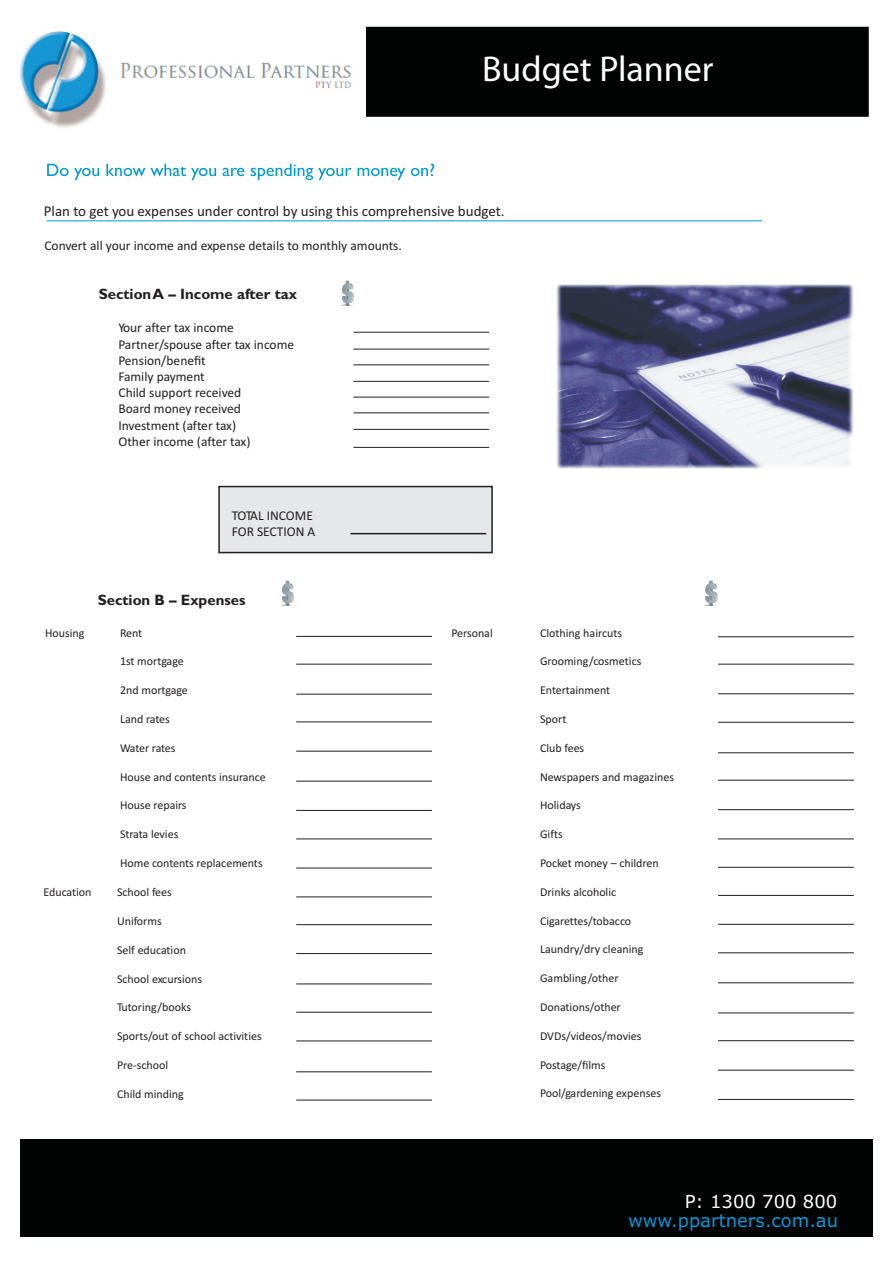
<style>
.page{position:relative;width:893px;height:1263px;background:#fff}
.page>*{position:absolute;margin:0;border:0;box-sizing:border-box;transform-origin:0 0}
.t1{font:36px "Myriad Pro";color:#fff}
.t2{font:18px "Verdana";color:#009ad7}
.t3{font:18px "Verdana";color:#fff}
.t4{font:15px "Calibri";color:#231f20}
.t5{font:700 15px "Gill Sans";color:#231f20}
.t6{font:13.5px/16.2px "Calibri";color:#231f20}
.t7{font:12px "Calibri";color:#231f20}
.t8{font:12px "Calibri";letter-spacing:-.02em;color:#231f20}
</style>
<div class="page">
<div style="left:20px;top:1139px;width:852px;height:98px;background:#010202"></div>
<div style="left:21px;top:27px;width:848px;height:90px;background:#010202;border:2px solid #010202"></div>
<img style="left:556px;top:284px;width:298px;height:184px">
<svg style="left:47px;top:164px;width:387px;height:16px"></svg>
<hr style="left:47px;top:220px;width:715px;height:1px;background:#009ad7">
<hr style="left:353px;top:364px;width:136px;height:1px;background:#231f20">
<hr style="left:353px;top:332px;width:136px;height:1px;background:#231f20">
<hr style="left:353px;top:349px;width:136px;height:1px;background:#231f20">
<hr style="left:353px;top:381px;width:136px;height:1px;background:#231f20">
<hr style="left:296px;top:636px;width:136px;height:1px;background:#231f20">
<hr style="left:296px;top:664px;width:136px;height:1px;background:#231f20">
<hr style="left:296px;top:694px;width:136px;height:1px;background:#231f20">
<hr style="left:296px;top:721px;width:136px;height:1px;background:#231f20">
<hr style="left:718px;top:664px;width:136px;height:1px;background:#231f20">
<hr style="left:718px;top:809px;width:136px;height:1px;background:#231f20">
<hr style="left:718px;top:1012px;width:136px;height:1px;background:#231f20">
<hr style="left:718px;top:838px;width:136px;height:1px;background:#231f20">
<hr style="left:718px;top:722px;width:136px;height:1px;background:#231f20">
<hr style="left:718px;top:693px;width:136px;height:1px;background:#231f20">
<hr style="left:296px;top:751px;width:136px;height:1px;background:#231f20">
<hr style="left:296px;top:781px;width:136px;height:1px;background:#231f20">
<hr style="left:296px;top:810px;width:136px;height:1px;background:#231f20">
<hr style="left:296px;top:838px;width:136px;height:1px;background:#231f20">
<hr style="left:718px;top:636px;width:136px;height:1px;background:#231f20">
<hr style="left:718px;top:780px;width:136px;height:1px;background:#231f20">
<hr style="left:718px;top:895px;width:136px;height:1px;background:#231f20">
<hr style="left:718px;top:752px;width:136px;height:1px;background:#231f20">
<hr style="left:718px;top:952px;width:136px;height:1px;background:#231f20">
<hr style="left:718px;top:924px;width:136px;height:1px;background:#231f20">
<hr style="left:718px;top:867px;width:136px;height:1px;background:#231f20">
<hr style="left:718px;top:1070px;width:136px;height:1px;background:#231f20">
<hr style="left:718px;top:1099px;width:136px;height:1px;background:#231f20">
<hr style="left:718px;top:982px;width:136px;height:1px;background:#231f20">
<hr style="left:718px;top:1040px;width:136px;height:1px;background:#231f20">
<hr style="left:296px;top:868px;width:136px;height:1px;background:#231f20">
<hr style="left:296px;top:896px;width:136px;height:1px;background:#231f20">
<hr style="left:296px;top:924px;width:136px;height:1px;background:#231f20">
<hr style="left:296px;top:983px;width:136px;height:1px;background:#231f20">
<hr style="left:296px;top:1040px;width:136px;height:1px;background:#231f20">
<hr style="left:296px;top:953px;width:136px;height:1px;background:#231f20">
<hr style="left:296px;top:1012px;width:136px;height:1px;background:#231f20">
<hr style="left:296px;top:1100px;width:136px;height:1px;background:#231f20">
<hr style="left:296px;top:1071px;width:136px;height:1px;background:#231f20">
<hr style="left:353px;top:397px;width:136px;height:1px;background:#231f20">
<hr style="left:353px;top:412px;width:136px;height:1px;background:#231f20">
<hr style="left:353px;top:429px;width:136px;height:1px;background:#231f20">
<hr style="left:353px;top:447px;width:136px;height:1px;background:#231f20">
<img style="left:705px;top:580px;width:13px;height:25px">
<img style="left:281px;top:580px;width:13px;height:25px">
<img style="left:341px;top:280px;width:13px;height:25px">
<div style="left:218px;top:486px;width:275px;height:67px;background:#e6e7e9;border:2px solid #231f20"></div>
<hr style="left:350px;top:533px;width:136px;height:1px;background:#231f20">
<img style="left:20px;top:27px;width:345px;height:101px">
<h1 class="t1" style="left:482px;top:54px;width:233px">Budget Planner</h1>
<p class="t4" style="left:44px;top:204px;width:462px">Plan to get you expenses under control by using this comprehensive budget.</p>
<p class="t6" style="left:44px;top:238px;width:359px">Convert all your income and expense details to monthly amounts.</p>
<p class="t5" style="left:99px;top:289px;width:200px">Section A – Income after tax</p>
<p class="t6" style="left:118px;top:321px;width:177px">Your after tax income<br>Partner/spouse after tax income<br>Pension/benefit<br>Family payment<br>Child support received<br>Board money received<br>Investment (after tax)<br>Other income (after tax)</p>
<p class="t6" style="left:232px;top:508px;width:85px">TOTAL INCOME<br>FOR SECTION A</p>
<p class="t7" style="left:45px;top:628px;width:41px">Housing</p>
<p class="t5" style="left:98px;top:595px;width:149px">Section B – Expenses</p>
<p class="t7" style="left:120px;top:628px;width:24px">Rent</p>
<p class="t7" style="left:120px;top:656px;width:65px">1st mortgage</p>
<p class="t7" style="left:120px;top:685px;width:69px">2nd mortgage</p>
<p class="t7" style="left:120px;top:714px;width:51px">Land rates</p>
<p class="t8" style="left:120px;top:743px;width:57px">Water rates</p>
<p class="t7" style="left:120px;top:772px;width:147px">House and contents insurance</p>
<p class="t7" style="left:120px;top:800px;width:68px">House repairs</p>
<p class="t7" style="left:120px;top:829px;width:60px">Strata levies</p>
<p class="t7" style="left:120px;top:858px;width:144px">Home contents replacements</p>
<p class="t7" style="left:44px;top:886px;width:49px">Education</p>
<p class="t7" style="left:117px;top:887px;width:56px">School fees</p>
<p class="t7" style="left:117px;top:916px;width:46px">Uniforms</p>
<p class="t7" style="left:117px;top:945px;width:70px">Self education</p>
<p class="t7" style="left:117px;top:973px;width:87px">School excursions</p>
<p class="t7" style="left:117px;top:1002px;width:76px">Tutoring/books</p>
<p class="t7" style="left:117px;top:1031px;width:146px">Sports/out of school activities</p>
<p class="t7" style="left:117px;top:1060px;width:53px">Pre-school</p>
<p class="t7" style="left:117px;top:1089px;width:68px">Child minding</p>
<p class="t7" style="left:452px;top:628px;width:43px">Personal</p>
<p class="t7" style="left:540px;top:628px;width:84px">Clothing haircuts</p>
<p class="t7" style="left:540px;top:656px;width:103px">Grooming/cosmetics</p>
<p class="t7" style="left:540px;top:685px;width:72px">Entertainment</p>
<p class="t7" style="left:540px;top:714px;width:28px">Sport</p>
<p class="t7" style="left:540px;top:743px;width:46px">Club fees</p>
<p class="t7" style="left:540px;top:772px;width:135px">Newspapers and magazines</p>
<p class="t7" style="left:540px;top:800px;width:42px">Holidays</p>
<p class="t7" style="left:540px;top:829px;width:24px">Gifts</p>
<p class="t7" style="left:540px;top:858px;width:120px">Pocket money – children</p>
<p class="t7" style="left:540px;top:887px;width:78px">Drinks alcoholic</p>
<p class="t7" style="left:540px;top:916px;width:93px">Cigarettes/tobacco</p>
<p class="t7" style="left:540px;top:944px;width:105px">Laundry/dry cleaning</p>
<p class="t7" style="left:540px;top:973px;width:80px">Gambling/other</p>
<p class="t7" style="left:540px;top:1002px;width:82px">Donations/other</p>
<p class="t7" style="left:540px;top:1031px;width:103px">DVDs/videos/movies</p>
<p class="t7" style="left:540px;top:1060px;width:67px">Postage/films</p>
<p class="t7" style="left:540px;top:1088px;width:122px">Pool/gardening expenses</p>
<h2 class="t3" style="left:685px;top:1194px;width:154px">P: 1300 700 800</h2>
<h2 class="t2" style="left:628px;top:1213px;width:211px">www.ppartners.com.au</h2>
</div>
